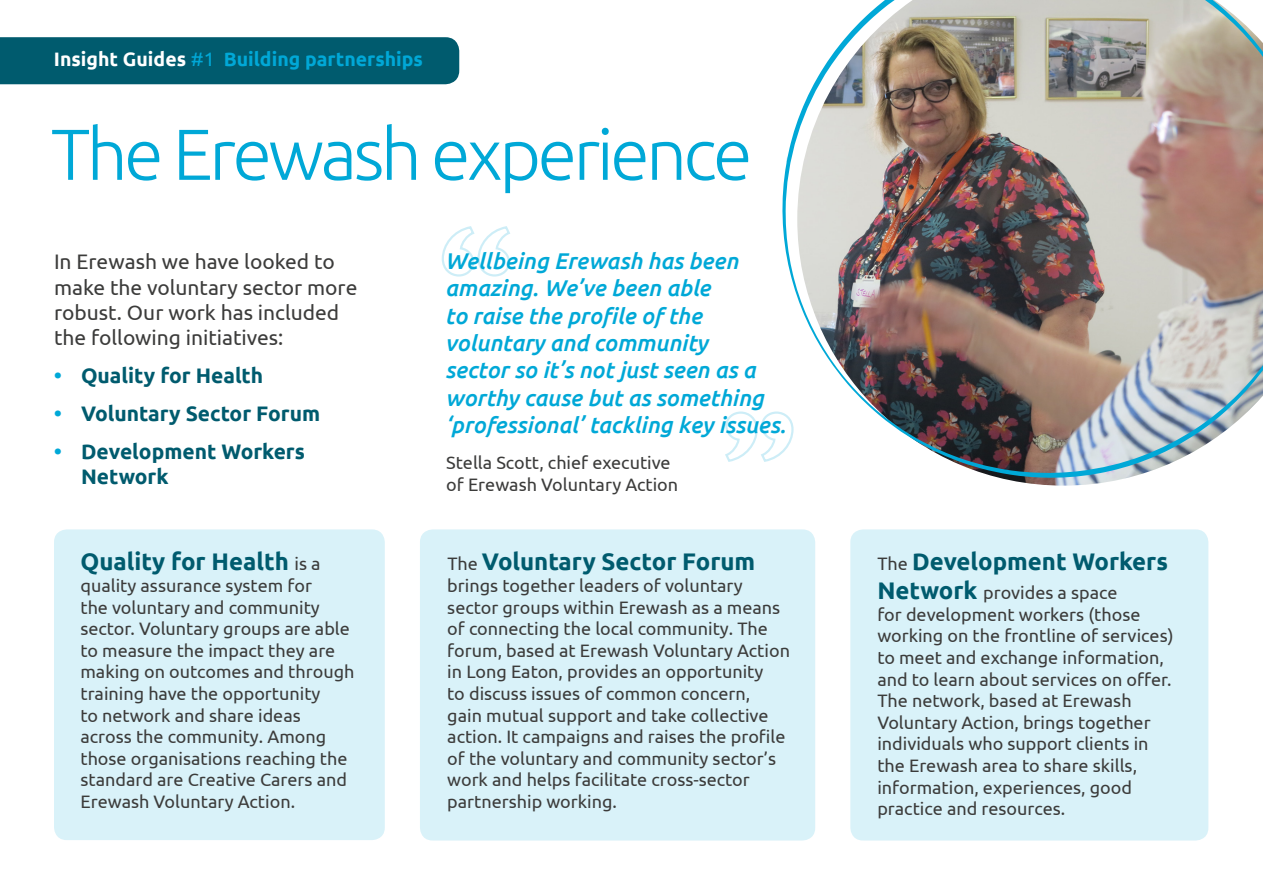
<style>
.page{position:relative;width:1263px;height:893px;background:#fff}
.page>*{position:absolute;margin:0;border:0;box-sizing:border-box;transform-origin:0 0}
.t1{font:300 72px "Ubuntu";letter-spacing:-.05em;color:#00a8d7}
.t2{font:700 24px "Ubuntu";color:#005b6e}
.t3{font:italic 500 22.8px/27.3px "Ubuntu";color:#00a8d7}
.t4{font:21px/25.2px "Ubuntu";color:#3c3c3b}
.t5{font:700 21px/25.2px "Ubuntu";color:#005b6e}
.t6{font:700 19.5px "Ubuntu";color:#00a8d7}
.t7{font:18px/21.6px "Ubuntu";color:#3c3c3b}
.s1{color:#fff}
.s2{font-weight:400}
.s3{color:#00a8d7}
.s4{font-weight:400;font-size:18px;color:#3c3c3b}
.s5{font-weight:700;font-size:24px;color:#005b6e}
</style>
<div class="page">
<div style="left:0;top:37px;width:459px;height:47px;background:#005b6e"></div>
<img style="left:782px;top:0;width:481px;height:478px">
<svg style="left:725px;top:410px;width:70px;height:53px"></svg>
<svg style="left:441px;top:226px;width:69px;height:51px"></svg>
<div style="left:54px;top:529px;width:331px;height:311px;background:#d9f2f9;border-radius:13px"></div>
<div style="left:420px;top:529px;width:395px;height:311px;background:#d9f2f9;border-radius:13px"></div>
<div style="left:850px;top:529px;width:358px;height:311px;background:#d9f2f9;border-radius:13px"></div>
<p class="t6" style="left:54px;top:48px;width:371px"><span class="s1">Insight Guides</span> <span class="s2">#1</span> Building partnerships</p>
<h1 class="t1" style="left:51px;top:111px;width:703px">The Erewash experience</h1>
<p class="t4" style="left:54px;top:249px;width:305px">In Erewash we have looked to make the voluntary sector more robust. Our work has included the following initiatives:</p>
<p class="t5" style="left:54px;top:362px;width:211px"><span class="s3">•</span> Quality for Health</p>
<p class="t5" style="left:54px;top:400px;width:268px"><span class="s3">•</span> Voluntary Sector Forum</p>
<p class="t5" style="left:81px;top:438px;width:225px;text-indent:-27px"><span class="s3">•</span> Development Workers<br>Network</p>
<h2 class="t2" style="left:80px;top:547px;width:242px">Quality for Health <span class="s4">is a</span></h2>
<p class="t7" style="left:80px;top:574px;width:275px">quality assurance system for<br>the voluntary and community sector. Voluntary groups are able to measure the impact they are making on outcomes and through training have the opportunity<br>to network and share ideas across the community. Among those organisations reaching the standard are Creative Carers and<br>Erewash Voluntary Action.</p>
<p class="t3" style="left:445px;top:246px;width:342px">Wellbeing Erewash has been amazing. We’ve been able<br>to raise the profile of the voluntary and community<br>sector so it’s not just seen as a worthy cause but as something ‘professional’ tackling key issues.</p>
<p class="t7" style="left:446px;top:451px;width:233px">Stella Scott, chief executive of Erewash Voluntary Action</p>
<h2 class="t2" style="left:447px;top:547px;width:309px"><span class="s4">The</span> Voluntary Sector Forum</h2>
<p class="t7" style="left:447px;top:574px;width:344px">brings together leaders of voluntary sector groups within Erewash as a means of connecting the local community. The forum, based at Erewash Voluntary Action in Long Eaton, provides an opportunity<br>to discuss issues of common concern,<br>gain mutual support and take collective action. It campaigns and raises the profile of the voluntary and community sector’s work and helps facilitate cross-sector partnership working.</p>
<h2 class="t2" style="left:877px;top:547px;width:292px"><span class="s4">The</span> Development Workers</h2>
<p class="t7" style="left:877px;top:581px;width:298px"><span class="s5">Network</span> provides a space<br>for development workers (those working on the frontline of services) to meet and exchange information, and to learn about services on offer.<br>The network, based at Erewash<br>Voluntary Action, brings together individuals who support clients in the Erewash area to share skills, information, experiences, good practice and resources.</p>
</div>
